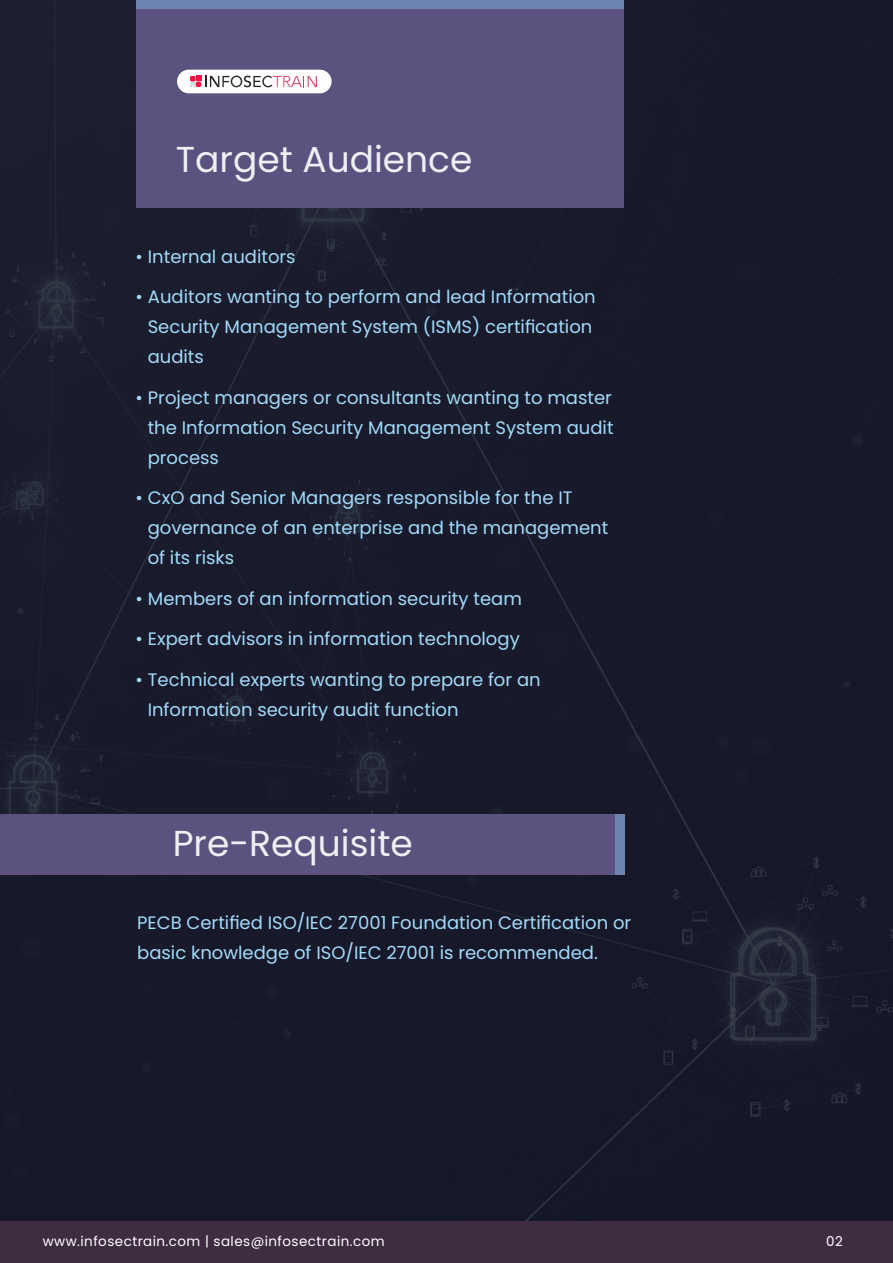
<style>
.page{position:relative;width:893px;height:1263px;background:#fff}
.page>*{position:absolute;margin:0;border:0;box-sizing:border-box;transform-origin:0 0}
.t1{font:36px "Poppins";color:#ecf0f3}
.t2{font:18px/30px "Poppins";color:#a2dbfa}
.t3{font:13.5px "Poppins";letter-spacing:.035em;color:#fff}
</style>
<div class="page">
<div style="left:0;top:0;width:892px;height:1263px;background:#1a1828"></div>
<div style="left:0;top:1221px;width:892px;height:41px;background:#3e2c41"></div>
<div style="left:136px;top:0;width:488px;height:207px;background:#5c527f"></div>
<div style="left:136px;top:0;width:488px;height:9px;background:#6e85b2"></div>
<div style="left:0;top:814px;width:620px;height:60px;background:#5c527f"></div>
<div style="left:615px;top:814px;width:9px;height:60px;background:#6e85b2"></div>
<div style="left:177px;top:70px;width:155px;height:23px;background:#fff;border-radius:12px"></div>
<svg style="left:190px;top:76px;width:127px;height:12px"></svg>
<h1 class="t1" style="left:176px;top:138px;width:298px">Target Audience</h1>
<p class="t2" style="left:136px;top:241px;width:161px">• Internal auditors</p>
<p class="t2" style="left:148px;top:282px;width:450px;text-indent:-12px">• Auditors wanting to perform and lead Information<br>Security Management System (ISMS) certification audits</p>
<p class="t2" style="left:148px;top:382px;width:467px;text-align:justify;text-indent:-12px">• Project managers or consultants wanting to master the Information Security Management System audit process</p>
<p class="t2" style="left:148px;top:483px;width:462px;text-indent:-12px">• CxO and Senior Managers responsible for the IT governance of an enterprise and the management of its risks</p>
<p class="t2" style="left:136px;top:583px;width:388px">• Members of an information security team</p>
<p class="t2" style="left:136px;top:624px;width:386px">• Expert advisors in information technology</p>
<p class="t2" style="left:148px;top:664px;width:394px;text-indent:-12px">• Technical experts wanting to prepare for an<br>Information security audit function</p>
<h1 class="t1" style="left:173px;top:822px;width:241px">Pre-Requisite</h1>
<p class="t2" style="left:137px;top:907px;width:495px">PECB Certified ISO/IEC 27001 Foundation Certification or basic knowledge of ISO/IEC 27001 is recommended.</p>
<p class="t3" style="left:43px;top:1233px;width:343px">www.infosectrain.com | sales@infosectrain.com</p>
<p class="t3" style="left:826px;top:1233px;width:18px">02</p>
</div>
